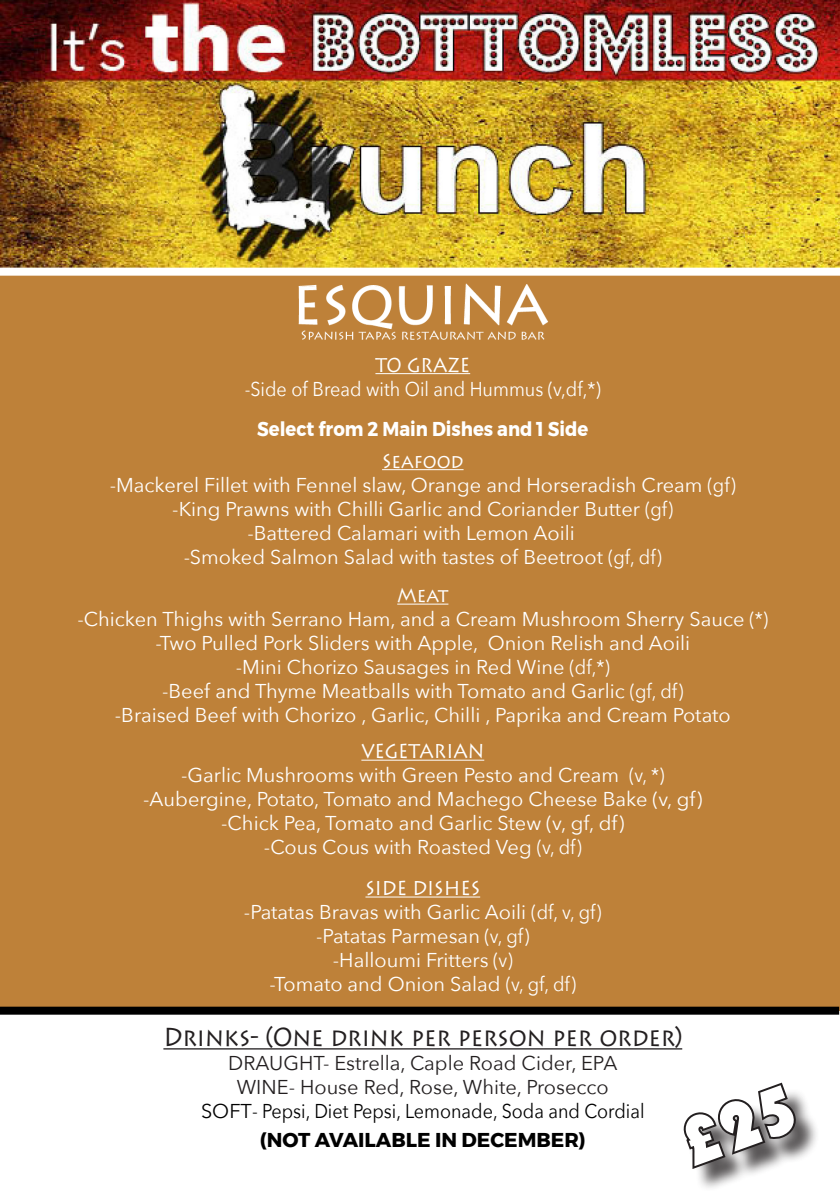
<style>
.page{position:relative;width:840px;height:1191px;background:#fff}
.page>*{position:absolute;margin:0;border:0;box-sizing:border-box;transform-origin:0 0}
.t1{font:26px "Lithos Pro";color:#231f20;scale:.9 1}
.t2{font:20px "Avenir Next";color:#fff}
.t3{font:20px "Avenir Next";color:#231f20}
.t4{font:20px "Avenir Next";color:#000}
.t5{font:20px "Lithos Pro";color:#fff;scale:.9 1}
.t6{font:20px "Avenir Next";color:#fff;scale:.9 1}
.t7{font:700 20px "Montserrat";color:#fff;scale:.9 1}
.t8{font:700 20px "Montserrat";color:#000}
</style>
<div class="page">
<img style="left:1px;top:0;width:838px;height:268px">
<div style="left:0;top:276px;width:839px;height:734px;background:#be8139"></div>
<div style="left:0;top:1006px;width:838px;height:8px;background:#000"></div>
<hr style="left:375px;top:373px;width:95px;height:1px;background:#fff">
<hr style="left:382px;top:469px;width:81px;height:1px;background:#fff">
<hr style="left:397px;top:603px;width:51px;height:1px;background:#fff">
<hr style="left:361px;top:759px;width:123px;height:1px;background:#fff">
<hr style="left:365px;top:896px;width:115px;height:1px;background:#fff">
<hr style="left:163px;top:1048px;width:518px;height:1px;background:#231f20">
<div style="left:686px;top:1087px;width:134px;height:104px;background:#231f20;opacity:.75"></div>
<img style="left:298px;top:283px;width:249px;height:57px">
<svg style="left:683px;top:1082px;width:116px;height:89px"></svg>
<p class="t5" style="left:375px;top:353px;width:107px">TO GRAZE</p>
<p class="t6" style="left:245px;top:372px;width:397px">-Side of Bread with Oil and Hummus (v,df,*)</p>
<p class="t7" style="left:257px;top:413px;width:369px">Select from 2 Main Dishes and 1 Side</p>
<p class="t5" style="left:382px;top:449px;width:92px">Seafood</p>
<p class="t2" style="left:110px;top:468px;width:627px">-Mackerel Fillet with Fennel slaw, Orange and Horseradish Cream (gf)</p>
<p class="t2" style="left:172px;top:492px;width:502px">-King Prawns with Chilli Garlic and Coriander Butter (gf)</p>
<p class="t2" style="left:247px;top:516px;width:329px">-Battered Calamari with Lemon Aoili</p>
<p class="t2" style="left:184px;top:540px;width:479px">-Smoked Salmon Salad with tastes of Beetroot (gf, df)</p>
<p class="t5" style="left:397px;top:583px;width:58px">Meat</p>
<p class="t2" style="left:77px;top:602px;width:692px">-Chicken Thighs with Serrano Ham, and a Cream Mushroom Sherry Sauce (*)</p>
<p class="t2" style="left:155px;top:626px;width:536px">-Two Pulled Pork Sliders with Apple, Onion Relish and Aoili</p>
<p class="t2" style="left:236px;top:650px;width:375px">-Mini Chorizo Sausages in Red Wine (df,*)</p>
<p class="t2" style="left:162px;top:674px;width:522px">-Beef and Thyme Meatballs with Tomato and Garlic (gf, df)</p>
<p class="t2" style="left:115px;top:698px;width:617px">-Braised Beef with Chorizo , Garlic, Chilli , Paprika and Cream Potato</p>
<p class="t5" style="left:361px;top:739px;width:138px">VEGETARIAN</p>
<p class="t2" style="left:181px;top:758px;width:484px">-Garlic Mushrooms with Green Pesto and Cream (v, *)</p>
<p class="t2" style="left:143px;top:782px;width:560px">-Aubergine, Potato, Tomato and Machego Cheese Bake (v, gf)</p>
<p class="t2" style="left:221px;top:806px;width:404px">-Chick Pea, Tomato and Garlic Stew (v, gf, df)</p>
<p class="t2" style="left:264px;top:830px;width:319px">-Cous Cous with Roasted Veg (v, df)</p>
<p class="t5" style="left:365px;top:876px;width:129px">SIDE DISHES</p>
<p class="t2" style="left:244px;top:895px;width:359px">-Patatas Bravas with Garlic Aoili (df, v, gf)</p>
<p class="t2" style="left:316px;top:919px;width:214px">-Patatas Parmesan (v, gf)</p>
<p class="t2" style="left:333px;top:943px;width:181px">-Halloumi Fritters (v)</p>
<p class="t2" style="left:269px;top:967px;width:308px">-Tomato and Onion Salad (v, gf, df)</p>
<p class="t1" style="left:163px;top:1022px;width:577px">Drinks- (One drink per person per order)</p>
<p class="t3" style="left:228px;top:1046px;width:390px">DRAUGHT- Estrella, Caple Road Cider, EPA</p>
<p class="t3" style="left:237px;top:1070px;width:373px">WINE- House Red, Rose, White, Prosecco</p>
<p class="t4" style="left:201px;top:1094px;width:445px">SOFT- Pepsi, Diet Pepsi, Lemonade, Soda and Cordial</p>
<p class="t8" style="left:260px;top:1124px;width:327px">(NOT AVAILABLE IN DECEMBER)</p>
</div>
